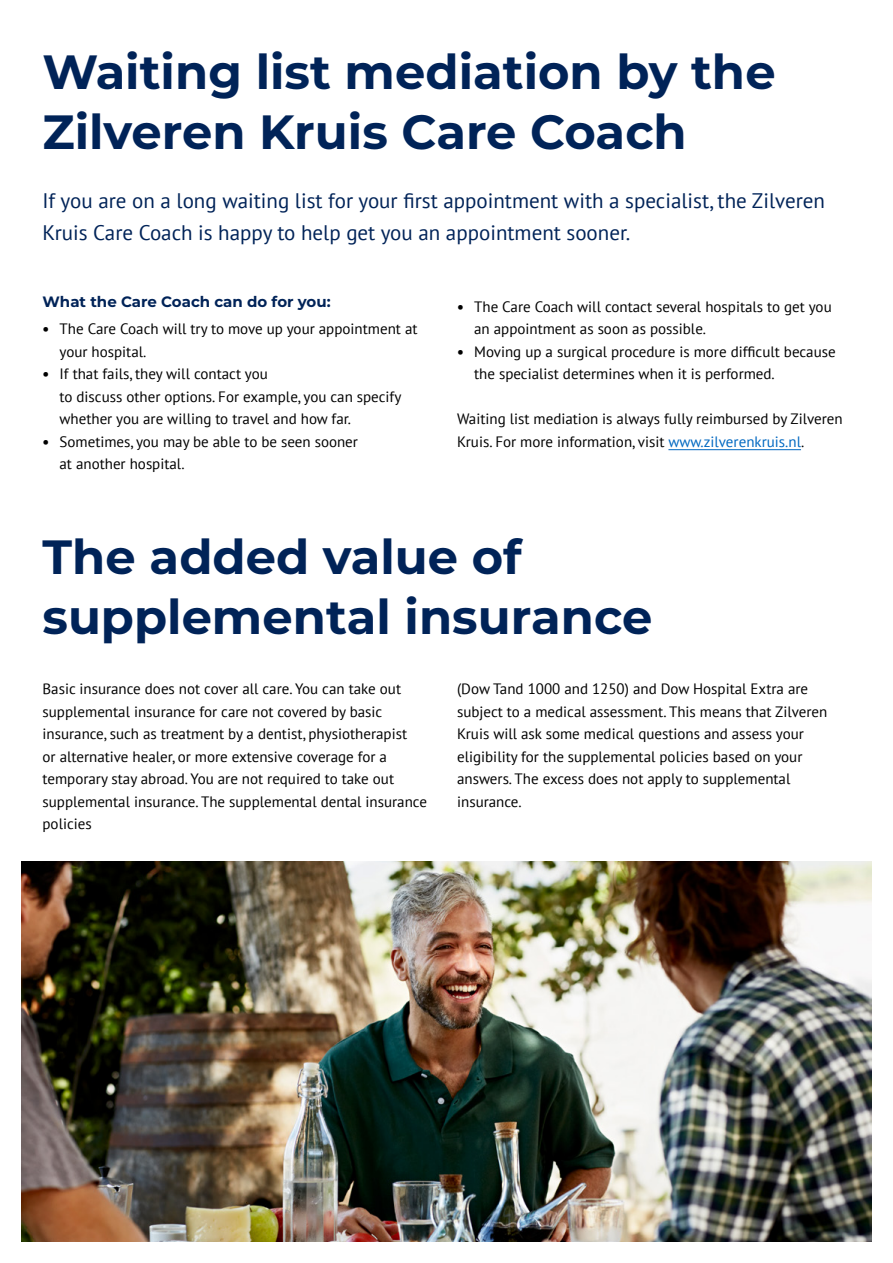
<style>
.page{position:relative;width:893px;height:1263px;background:#fff}
.page>*{position:absolute;margin:0;border:0;box-sizing:border-box;transform-origin:0 0}
.Kop_titel{font:700 48px/60px "Montserrat";color:#002358}
.Intro{font:21px/31.5px "PT Sans";color:#002358}
.Brood{font:15px/22.5px "PT Sans";color:#000}
.Alinea_kop_10_pt{font:700 15px "Montserrat";color:#002358}
.s1{font-weight:700}
.s2{color:#0068c1}
</style>
<div class="page">
<hr style="left:668px;top:449px;width:133px;height:1px;background:#0068c1">
<img style="left:21px;top:861px;width:851px;height:381px">
<h1 class="Kop_titel" style="left:43px;top:40px;width:735px">Waiting list mediation by the<br>Zilveren Kruis Care Coach</h1>
<h2 class="Intro" style="left:43px;top:185px;width:784px">If you are on a long waiting list for your first appointment with a specialist, the Zilveren<br>Kruis Care Coach is happy to help get you an appointment sooner.</h2>
<h3 class="Alinea_kop_10_pt" style="left:43px;top:291px;width:290px">What the Care Coach can do for you:</h3>
<p class="Brood" style="left:60px;top:317px;width:359px;text-indent:-17px"><span class="s1">•</span> The Care Coach will try to move up your appointment at your hospital.</p>
<p class="Brood" style="left:60px;top:362px;width:343px;text-indent:-17px"><span class="s1">•</span> If that fails, they will contact you<br>to discuss other options. For example, you can specify whether you are willing to travel and how far.</p>
<p class="Brood" style="left:60px;top:430px;width:300px;text-indent:-17px"><span class="s1">•</span> Sometimes, you may be able to be seen sooner at another hospital.</p>
<p class="Brood" style="left:474px;top:295px;width:359px;text-indent:-17px"><span class="s1">•</span> The Care Coach will contact several hospitals to get you an appointment as soon as possible.</p>
<p class="Brood" style="left:474px;top:340px;width:363px;text-indent:-17px"><span class="s1">•</span> Moving up a surgical procedure is more difficult because the specialist determines when it is performed.</p>
<p class="Brood" style="left:457px;top:407px;width:387px">Waiting list mediation is always fully reimbursed by Zilveren<br>Kruis. For more information, visit <span class="s2">www.zilverenkruis.nl</span>.</p>
<h1 class="Kop_titel" style="left:43px;top:525px;width:611px">The added value of supplemental insurance</h1>
<p class="Brood" style="left:43px;top:677px;width:386px">Basic insurance does not cover all care. You can take out supplemental insurance for care not covered by basic insurance, such as treatment by a dentist, physiotherapist<br>or alternative healer, or more extensive coverage for a temporary stay abroad. You are not required to take out supplemental insurance. The supplemental dental insurance policies</p>
<p class="Brood" style="left:457px;top:677px;width:372px">(Dow Tand 1000 and 1250) and Dow Hospital Extra are subject to a medical assessment. This means that Zilveren Kruis will ask some medical questions and assess your eligibility for the supplemental policies based on your answers. The excess does not apply to supplemental insurance.</p>
</div>
